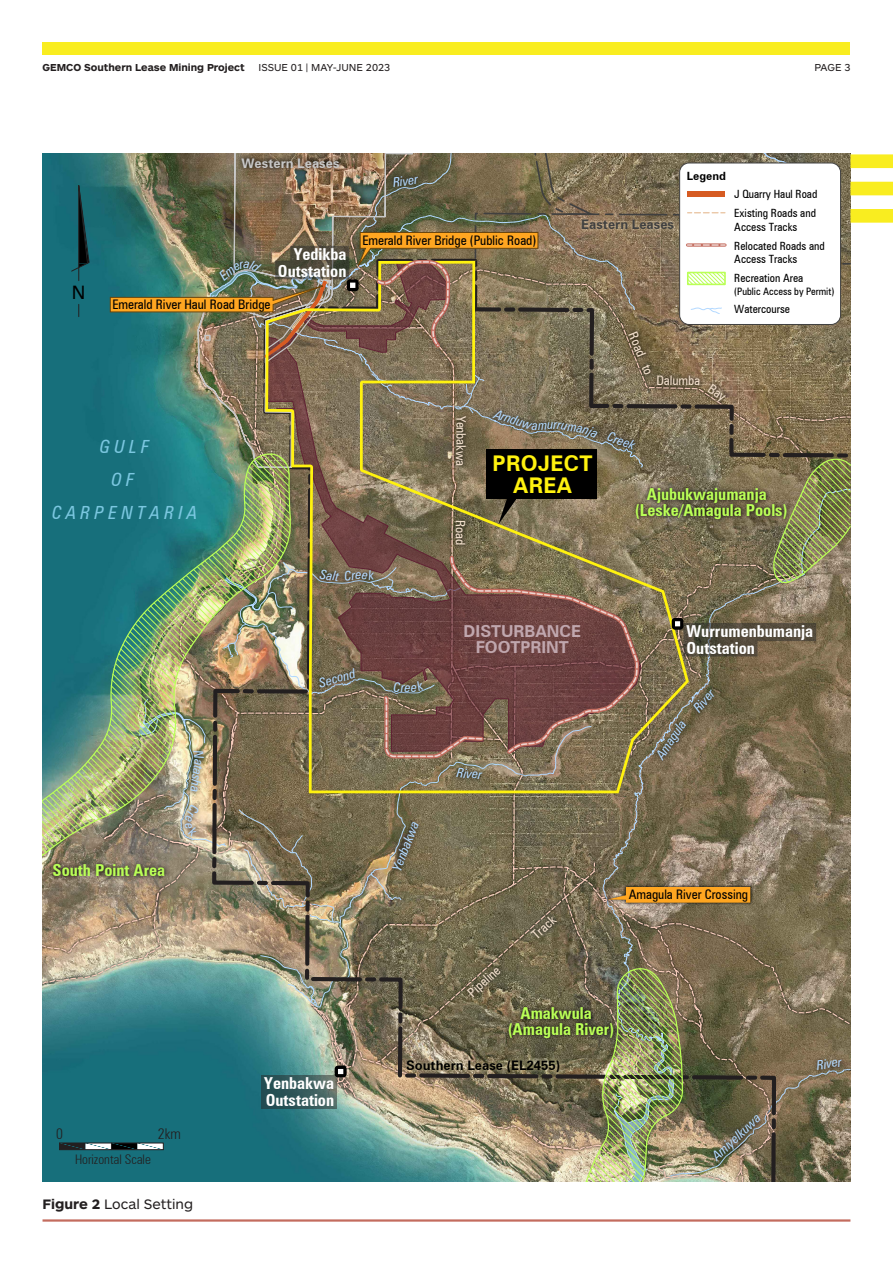
<style>
.page{position:relative;width:893px;height:1263px;background:#fff}
.page>*{position:absolute;margin:0;border:0;box-sizing:border-box;transform-origin:0 0}
.t1{font:700 21.6px/21.6px "Zurich BT";letter-spacing:.02em;color:#fff20f;text-align:center}
.t2{font:18.6px "Zurich BT";color:#000}
.t3{font:italic condensed 18.15px "Zurich BT";color:#7bc7e0}
.t4{font:700 condensed 16.5px/15.6px "Zurich BT";color:#baff57;text-align:center}
.t5{font:700 condensed 16.5px/16.5px "Zurich BT";color:#fff}
.t6{font:700 16.5px/16.5px "Zurich BT";color:#c0a7ae;text-align:center}
.t7{font:300 condensed 14.85px "Zurich BT";color:#231f20}
.t8{font:14.25px "ARS Maquette Pro";color:#231f20}
.t9{font:condensed 13.2px "Zurich BT";color:#000}
.t10{font:italic condensed 13.2px "Zurich BT";color:#b3d9ff}
.t11{font:condensed 13.2px "Zurich BT";letter-spacing:-.02em;color:#f3e0cd}
.t12{font:700 13.2px "Zurich BT";color:#000}
.t13{font:300 condensed 13.2px "Zurich BT";color:#231f20}
.t14{font:700 13.2px "Zurich BT";color:#404040}
.t15{font:700 13.2px "Zurich BT";color:#c7c7c7}
.t16{font:condensed 11.4px/13.6px "Zurich BT";color:#000}
.t17{font:700 11.4px "Zurich BT";color:#000}
.t18{font:700 10.5px "ARS Maquette Pro";color:#231f20}
.t19{font:10.5px "ARS Maquette Pro";color:#231f20}
.t20{font:condensed 10.2px "Zurich BT";color:#000}
.s1{font-weight:700}
</style>
<div class="page">
<div style="left:43px;top:43px;width:807px;height:12px;background:#f9ed20"></div>
<hr style="left:43px;top:1219px;width:807px;height:2px;background:#c36c5e">
<img style="left:43px;top:153px;width:850px;height:1029px">
<p class="t18" style="left:43px;top:60px;width:204px">GEMCO Southern Lease Mining Project</p>
<p class="t19" style="left:259px;top:61px;width:133px">ISSUE 01 | MAY-JUNE 2023</p>
<p class="t19" style="left:814px;top:61px;width:38px">PAGE 3</p>
<h2 class="t2" style="left:72px;top:281px;width:15px">N</h2>
<p class="t15" style="left:242px;top:155px;width:99px">Western Leases</p>
<p class="t10" style="left:392px;top:174px;width:27px;rotate:-8deg">River</p>
<h3 class="t5" style="left:278px;top:246px;width:70px;text-align:right">Yedikba<br>Outstation</h3>
<p class="t9" style="left:112px;top:296px;width:160px">Emerald River Haul Road Bridge</p>
<p class="t9" style="left:362px;top:232px;width:175px">Emerald River Bridge (Public Road)</p>
<p class="t17" style="left:687px;top:169px;width:41px">Legend</p>
<p class="t14" style="left:581px;top:216px;width:94px">Eastern Leases</p>
<p class="t11" style="left:640px;top:330px;width:46px;rotate:68deg">Road to</p>
<p class="t11" style="left:657px;top:372px;width:39px;rotate:1deg">Dalumb</p>
<p class="t16" style="left:734px;top:187px;width:85px">J Quarry Haul Road</p>
<p class="t16" style="left:734px;top:206px;width:83px">Existing Roads and<br>Access Tracks</p>
<p class="t16" style="left:734px;top:239px;width:92px">Relocated Roads and<br>Access Tracks</p>
<p class="t16" style="left:734px;top:271px;width:71px">Recreation Area</p>
<p class="t20" style="left:734px;top:285px;width:102px">(Public Access by Permit)</p>
<p class="t16" style="left:734px;top:302px;width:57px">Watercourse</p>
<h3 class="t3" style="left:100px;top:435px;width:51px">G U L F</h3>
<h3 class="t3" style="left:111px;top:468px;width:24px">O F</h3>
<h3 class="t3" style="left:52px;top:501px;width:147px">C A R P E N T A R I A</h3>
<p class="t10" style="left:321px;top:566px;width:21px;rotate:5deg">Salt</p>
<p class="t10" style="left:356px;top:566px;width:8px">e</p>
<p class="t11" style="left:469px;top:416px;width:51px;rotate:90deg">Yenbakwa</p>
<p class="t11" style="left:469px;top:520px;width:27px;rotate:90deg">Road</p>
<h1 class="t1" style="left:493px;top:453px;width:101px">PROJECT<br>AREA</h1>
<p class="t10" style="left:611px;top:428px;width:30px;rotate:20deg">Creek</p>
<h3 class="t4" style="left:635px;top:486px;width:154px">Ajubukwajumanja (Leske/Amagula Pools)</h3>
<h3 class="t6" style="left:464px;top:622px;width:119px">DISTURBANCE<br>FOOTPRINT</h3>
<h3 class="t5" style="left:686px;top:623px;width:128px">Wurrumenbumanja<br>Outstation</h3>
<h3 class="t4" style="left:53px;top:862px;width:114px">South Point Area</h3>
<h3 class="t7" style="left:56px;top:1124px;width:8px">0</h3>
<h3 class="t7" style="left:158px;top:1124px;width:24px">2km</h3>
<p class="t13" style="left:75px;top:1151px;width:77px">Horizontal Scale</p>
<p class="t8" style="left:43px;top:1195px;width:152px"><span class="s1">Figure 2</span> Local Setting</p>
<p class="t10" style="left:317px;top:675px;width:39px;rotate:-16deg">Second</p>
<h3 class="t5" style="left:264px;top:1075px;width:71px">Yenbakwa<br>Outstation</h3>
<p class="t10" style="left:394px;top:679px;width:9px">C</p>
<p class="t10" style="left:457px;top:764px;width:27px;rotate:5deg">River</p>
<p class="t10" style="left:690px;top:704px;width:27px;rotate:-49deg">River</p>
<p class="t10" style="left:653px;top:753px;width:45px;rotate:-57deg">Amagula</p>
<p class="t10" style="left:389px;top:867px;width:53px;rotate:-69deg">Yenbakwa</p>
<p class="t11" style="left:464px;top:988px;width:40px;rotate:-42deg">Pipeline</p>
<p class="t11" style="left:528px;top:930px;width:29px;rotate:-42deg">Track</p>
<h3 class="t4" style="left:508px;top:1005px;width:108px">Amakwula (Amagula River)</h3>
<p class="t12" style="left:406px;top:1057px;width:156px">Southern Lease (EL2455)</p>
<p class="t9" style="left:629px;top:886px;width:121px">Amagula River Crossing</p>
<p class="t10" style="left:709px;top:1151px;width:62px;rotate:-43deg">Amiyelkuwa</p>
<p class="t10" style="left:815px;top:1057px;width:27px;rotate:-9deg">River</p>
</div>
